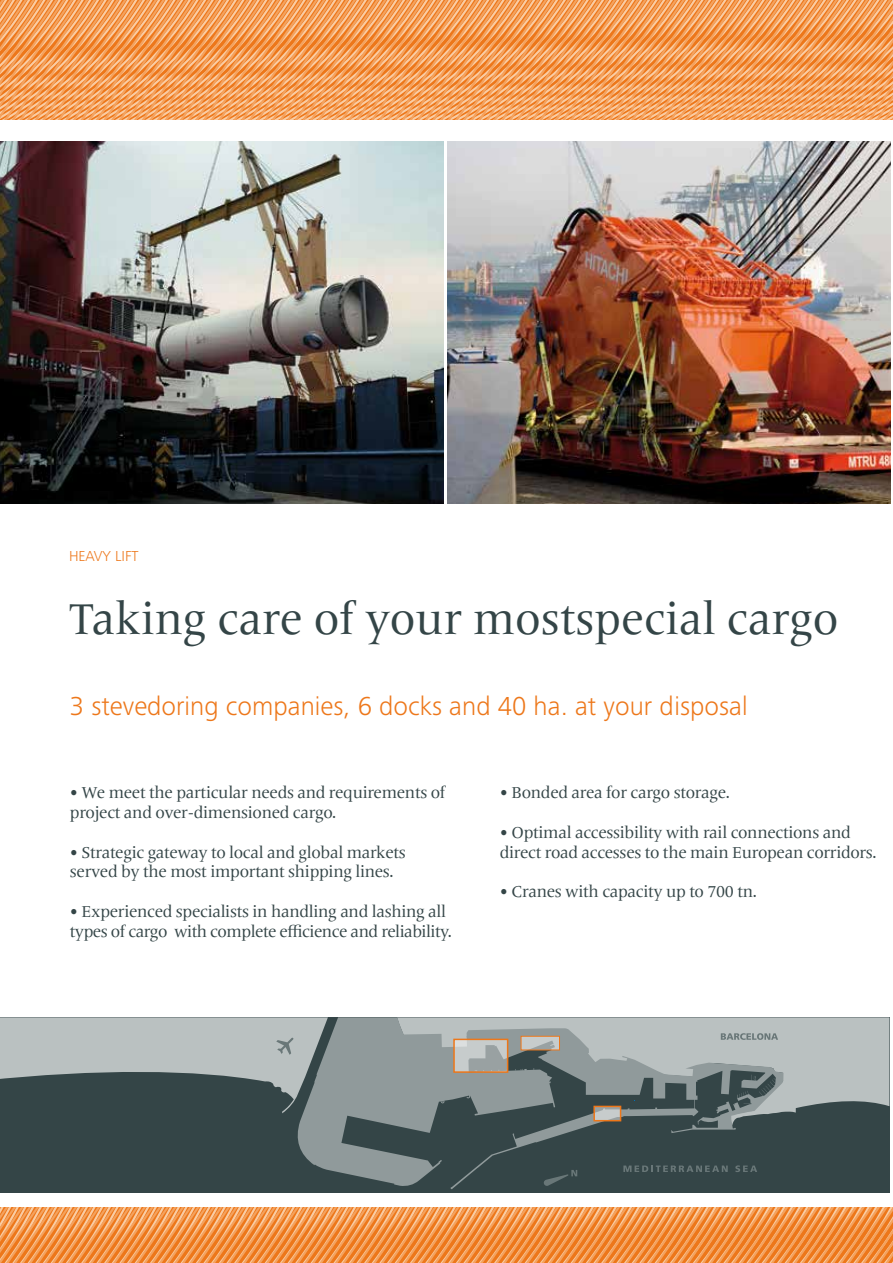
<style>
.page{position:relative;width:893px;height:1263px;background:#fff}
.page>*{position:absolute;margin:0;border:0;box-sizing:border-box;transform-origin:0 0}
.t1{font:45px "Frutiger Serif LT Pro";color:#344547}
.t2{font:300 27px "Frutiger Next Pro";color:#ed771a}
.t3{font:16.5px/19.8px "Frutiger Serif LT Pro";letter-spacing:-.02em;color:#344547}
.t4{font:300 15px "Frutiger Next Pro";color:#ed771a}
</style>
<div class="page">
<svg style="left:0;top:0;width:893px;height:120px;background:#f29f5a"></svg>
<img style="left:0;top:142px;width:444px;height:361px">
<img style="left:448px;top:142px;width:442px;height:361px">
<svg style="left:0;top:1017px;width:893px;height:246px;background:#918574"></svg>
<svg style="left:596px;top:1109px;width:22px;height:9px"></svg>
<div style="left:593px;top:1106px;width:28px;height:15px;border:2px solid #ed771a"></div>
<svg style="left:456px;top:1042px;width:49px;height:28px"></svg>
<div style="left:453px;top:1039px;width:55px;height:34px;border:2px solid #ed771a"></div>
<svg style="left:523px;top:1038px;width:35px;height:10px"></svg>
<div style="left:521px;top:1036px;width:39px;height:14px;border:1px solid #ed771a"></div>
<p class="t4" style="left:69px;top:548px;width:71px">HEAVY LIFT</p>
<h1 class="t1" style="left:69px;top:592px;width:771px">Taking care of your mostspecial cargo</h1>
<h2 class="t2" style="left:70px;top:690px;width:679px">3 stevedoring companies, 6 docks and 40 ha. at your disposal</h2>
<p class="t3" style="left:70px;top:783px;width:377px">• We meet the particular needs and requirements of project and over-dimensioned cargo.</p>
<p class="t3" style="left:70px;top:842px;width:337px">• Strategic gateway to local and global markets served by the most important shipping lines.</p>
<p class="t3" style="left:70px;top:902px;width:383px">• Experienced specialists in handling and lashing all types of cargo with complete efficience and reliability.</p>
<p class="t3" style="left:500px;top:783px;width:231px">• Bonded area for cargo storage.</p>
<p class="t3" style="left:500px;top:822px;width:378px">• Optimal accessibility with rail connections and direct road accesses to the main European corridors.</p>
<p class="t3" style="left:500px;top:882px;width:259px">• Cranes with capacity up to 700 tn.</p>
</div>
